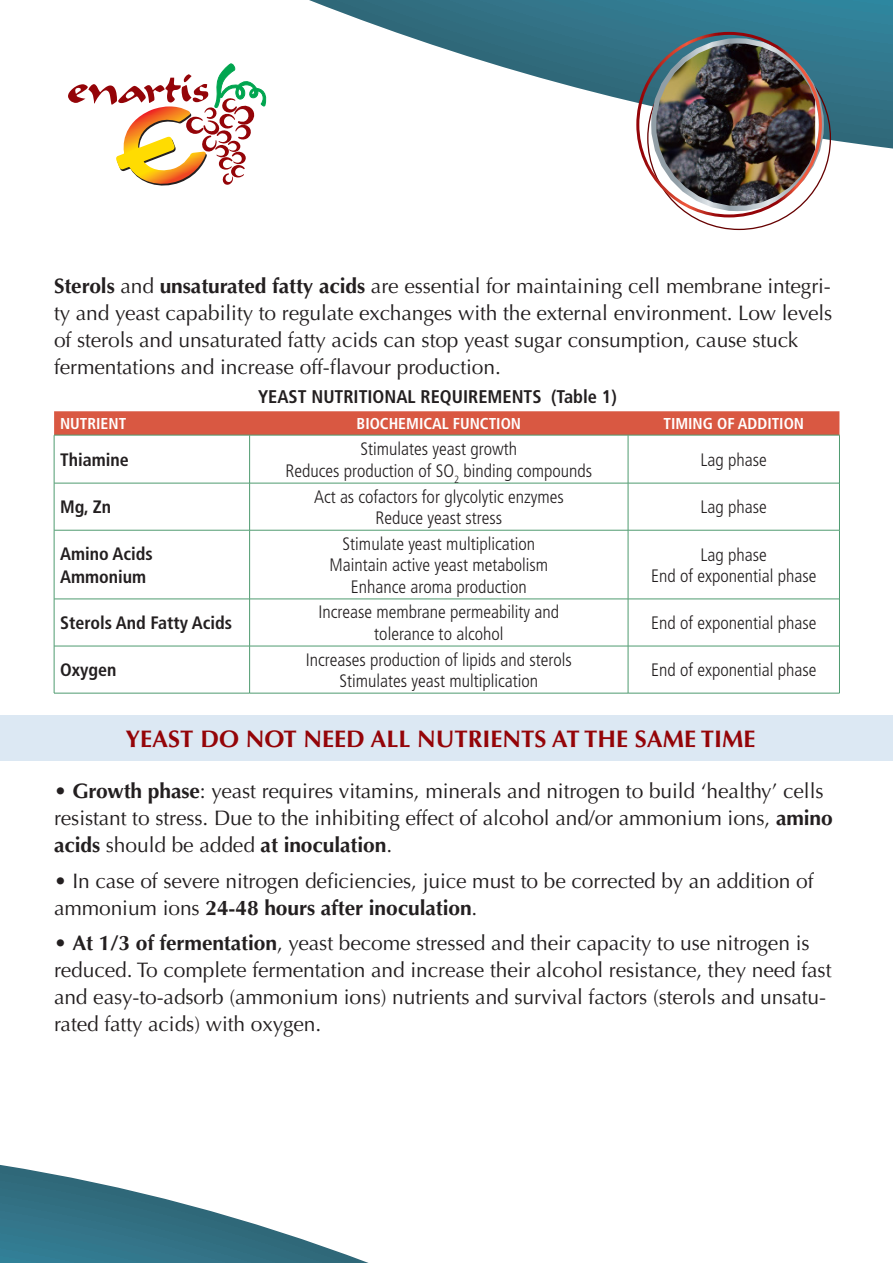
<style>
.page{position:relative;width:893px;height:1263px;background:#fff}
.page>*{position:absolute;margin:0;border:0;box-sizing:border-box;transform-origin:0 0}
.t1{font:700 24px "Optima LT Std";color:#940408}
.t2{font:21px/27px "Optima LT Std";letter-spacing:-.005em;color:#231f20}
.t3{font:700 condensed 18.3px "Frutiger LT Std";color:#231f20}
.t4{font:300 condensed 18px/21.6px "Frutiger LT Std";color:#231f20;text-align:center}
.t5{font:700 condensed 18px/22.5px "Frutiger LT Std";color:#231f20}
.t6{font:700 condensed 15.75px "Frutiger LT Std";color:#fff}
.s1{font-weight:700}
</style>
<div class="page">
<svg style="left:309px;top:0;width:584px;height:149px"></svg>
<svg style="left:0;top:1165px;width:369px;height:98px"></svg>
<svg style="left:68px;top:63px;width:199px;height:123px"></svg>
<img style="left:654px;top:41px;width:161px;height:167px">
<div style="left:651px;top:38px;width:173px;height:173px;border:5px solid #fff;border-radius:50%"></div>
<svg style="left:54px;top:411px;width:785px;height:24px;background:#d75b45"></svg>
<hr style="left:54px;top:435px;width:195px;height:1px;background:#4f9b70">
<hr style="left:54px;top:483px;width:196px;height:1px;background:#4f9b70">
<hr style="left:250px;top:483px;width:378px;height:1px;background:#4f9b70">
<hr style="left:628px;top:483px;width:211px;height:1px;background:#4f9b70">
<hr style="left:54px;top:530px;width:196px;height:1px;background:#4f9b70">
<hr style="left:250px;top:530px;width:378px;height:1px;background:#4f9b70">
<hr style="left:628px;top:530px;width:211px;height:1px;background:#4f9b70">
<hr style="left:54px;top:599px;width:196px;height:1px;background:#4f9b70">
<hr style="left:250px;top:599px;width:378px;height:1px;background:#4f9b70">
<hr style="left:628px;top:599px;width:211px;height:1px;background:#4f9b70">
<hr style="left:54px;top:646px;width:196px;height:1px;background:#4f9b70">
<hr style="left:250px;top:646px;width:378px;height:1px;background:#4f9b70">
<hr style="left:628px;top:646px;width:211px;height:1px;background:#4f9b70">
<hr style="left:54px;top:693px;width:196px;height:1px;background:#4f9b70">
<hr style="left:250px;top:693px;width:378px;height:1px;background:#4f9b70">
<hr style="left:628px;top:693px;width:212px;height:1px;background:#4f9b70">
<hr style="left:54px;top:435px;width:1px;height:48px;background:#4f9b70">
<hr style="left:249px;top:435px;width:379px;height:1px;background:#4f9b70">
<hr style="left:249px;top:435px;width:1px;height:48px;background:#4f9b70">
<hr style="left:628px;top:435px;width:212px;height:1px;background:#4f9b70">
<hr style="left:628px;top:435px;width:1px;height:48px;background:#4f9b70">
<hr style="left:839px;top:435px;width:1px;height:48px;background:#4f9b70">
<hr style="left:54px;top:483px;width:1px;height:47px;background:#4f9b70">
<hr style="left:249px;top:483px;width:1px;height:47px;background:#4f9b70">
<hr style="left:628px;top:483px;width:1px;height:47px;background:#4f9b70">
<hr style="left:839px;top:483px;width:1px;height:47px;background:#4f9b70">
<hr style="left:54px;top:530px;width:1px;height:69px;background:#4f9b70">
<hr style="left:249px;top:530px;width:1px;height:69px;background:#4f9b70">
<hr style="left:628px;top:530px;width:1px;height:69px;background:#4f9b70">
<hr style="left:839px;top:530px;width:1px;height:69px;background:#4f9b70">
<hr style="left:54px;top:599px;width:1px;height:47px;background:#4f9b70">
<hr style="left:249px;top:599px;width:1px;height:47px;background:#4f9b70">
<hr style="left:628px;top:599px;width:1px;height:47px;background:#4f9b70">
<hr style="left:839px;top:599px;width:1px;height:47px;background:#4f9b70">
<hr style="left:54px;top:646px;width:1px;height:47px;background:#4f9b70">
<hr style="left:249px;top:646px;width:1px;height:47px;background:#4f9b70">
<hr style="left:628px;top:646px;width:1px;height:47px;background:#4f9b70">
<hr style="left:839px;top:646px;width:1px;height:47px;background:#4f9b70">
<div style="left:0;top:715px;width:893px;height:46px;background:#dce8f3"></div>
<p class="t2" style="left:54px;top:273px;width:780px"><span class="s1">Sterols</span> and <span class="s1">unsaturated fatty acids</span> are essential for maintaining cell membrane integri&shy;ty and yeast capability to regulate exchanges with the external environment. Low levels of sterols and unsaturated fatty acids can stop yeast sugar consumption, cause stuck fermentations and increase off-flavour production.</p>
<p class="t3" style="left:258px;top:385px;width:360px">YEAST NUTRITIONAL REQUIREMENTS (Table 1)</p>
<p class="t6" style="left:60px;top:414px;width:68px">NUTRIENT</p>
<p class="t6" style="left:357px;top:414px;width:166px">BIOCHEMICAL FUNCTION</p>
<p class="t6" style="left:663px;top:414px;width:142px">TIMING OF ADDITION</p>
<p class="t5" style="left:60px;top:448px;width:70px">Thiamine</p>
<p class="t4" style="left:285px;top:437px;width:308px;line-height:22.5px">Stimulates yeast growth<br>Reduces production of SO<sub>2</sub> binding compounds</p>
<p class="t4" style="left:701px;top:449px;width:68px">Lag phase</p>
<p class="t5" style="left:60px;top:496px;width:53px">Mg, Zn</p>
<p class="t4" style="left:314px;top:486px;width:251px">Act as cofactors for glycolytic enzymes<br>Reduce yeast stress</p>
<p class="t4" style="left:701px;top:497px;width:68px">Lag phase</p>
<p class="t5" style="left:60px;top:543px;width:94px">Amino Acids<br>Ammonium</p>
<p class="t4" style="left:329px;top:533px;width:220px">Stimulate yeast multiplication<br>Maintain active yeast metabolism</p>
<p class="t4" style="left:351px;top:576px;width:178px">Enhance aroma production</p>
<p class="t4" style="left:651px;top:544px;width:167px">Lag phase<br>End of exponential phase</p>
<p class="t5" style="left:60px;top:612px;width:173px">Sterols And Fatty Acids</p>
<p class="t4" style="left:318px;top:602px;width:242px">Increase membrane permeability and tolerance to alcohol</p>
<p class="t4" style="left:651px;top:612px;width:167px">End of exponential phase</p>
<p class="t5" style="left:60px;top:659px;width:58px">Oxygen</p>
<p class="t4" style="left:306px;top:649px;width:268px">Increases production of lipids and sterols<br>Stimulates yeast multiplication</p>
<p class="t4" style="left:651px;top:659px;width:167px">End of exponential phase</p>
<p class="t1" style="left:126px;top:725px;width:631px">YEAST DO NOT NEED ALL NUTRIENTS AT THE SAME TIME</p>
<p class="t2" style="left:54px;top:778px;width:780px">• <span class="s1">Growth phase</span>: yeast requires vitamins, minerals and nitrogen to build ‘healthy’ cells resistant to stress. Due to the inhibiting effect of alcohol and/or ammonium ions, <span class="s1">amino acids</span> should be added <span class="s1">at inoculation</span>.</p>
<p class="t2" style="left:54px;top:867px;width:761px">• In case of severe nitrogen deficiencies, juice must to be corrected by an addition of ammonium ions <span class="s1">24-48 hours after inoculation</span>.</p>
<p class="t2" style="left:54px;top:930px;width:779px">• <span class="s1">At 1/3 of fermentation</span>, yeast become stressed and their capacity to use nitrogen is reduced. To complete fermentation and increase their alcohol resistance, they need fast and easy-to-adsorb (ammonium ions) nutrients and survival factors (sterols and unsatu&shy;rated fatty acids) with oxygen.</p>
</div>
